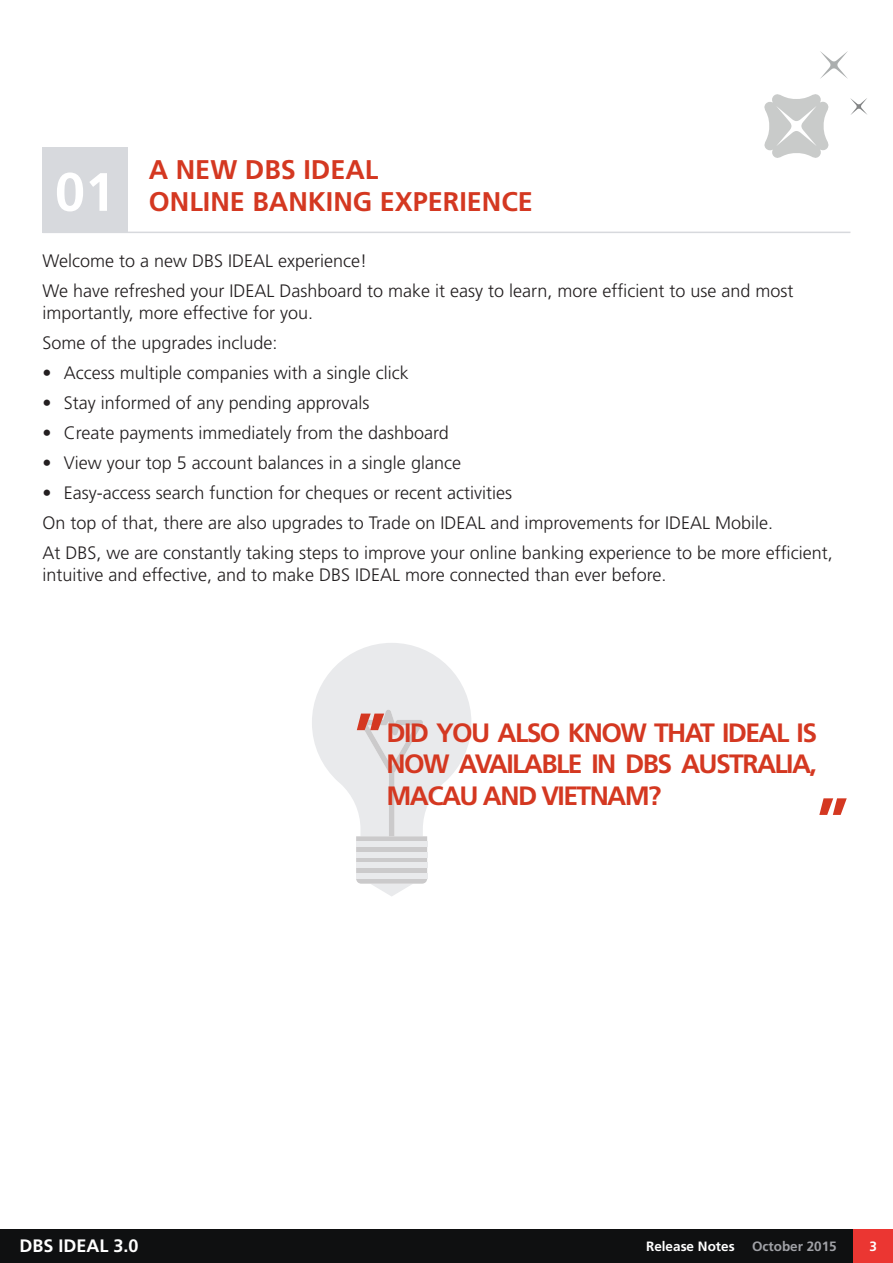
<style>
.page{position:relative;width:893px;height:1263px;background:#fff}
.page>*{position:absolute;margin:0;border:0;box-sizing:border-box;transform-origin:0 0}
.t1{font:700 66.3px "Frutiger";color:#d43821}
.t2{font:700 54px "Frutiger";color:#fff}
.t3{font:700 27px/32.4px "Frutiger";color:#d43821}
.t4{font:700 26.55px/31.8px "Frutiger";letter-spacing:-.06em;color:#d43821;text-align:justify}
.t5{font:300 18px/30.2px "Frutiger";color:#231f20}
.t6{font:700 18px "Frutiger";color:#fff}
.t7{font:700 13.5px "Frutiger";color:#fff}
.t8{font:700 13.5px "Frutiger";color:#a0a1a6}
</style>
<div class="page">
<div style="left:0;top:1230px;width:893px;height:33px;background:#0f1011"></div>
<div style="left:853px;top:1230px;width:40px;height:33px;background:#eb3632"></div>
<svg style="left:820px;top:51px;width:28px;height:28px"></svg>
<svg style="left:764px;top:94px;width:65px;height:64px"></svg>
<svg style="left:850px;top:98px;width:17px;height:17px"></svg>
<svg style="left:312px;top:643px;width:159px;height:253px"></svg>
<div style="left:43px;top:147px;width:85px;height:85px;background:#d7d9dd"></div>
<hr style="left:43px;top:232px;width:807px;height:1px;background:#d7d9dd">
<h2 class="t2" style="left:55px;top:160px;width:62px">01</h2>
<h3 class="t3" style="left:149px;top:153px;width:386px">A NEW DBS IDEAL<br>ONLINE BANKING EXPERIENCE</h3>
<p class="t5" style="left:43px;top:246px;width:752px">Welcome to a new DBS IDEAL experience!<br>We have refreshed your IDEAL Dashboard to make it easy to learn, more efficient to use and most</p>
<p class="t5" style="left:43px;top:297px;width:272px">importantly, more effective for you.<br>Some of the upgrades include:</p>
<p class="t5" style="left:43px;top:358px;width:368px">• Access multiple companies with a single click</p>
<p class="t5" style="left:43px;top:388px;width:328px">• Stay informed of any pending approvals</p>
<p class="t5" style="left:43px;top:418px;width:408px">• Create payments immediately from the dashboard</p>
<p class="t5" style="left:43px;top:448px;width:420px">• View your top 5 account balances in a single glance</p>
<p class="t5" style="left:43px;top:478px;width:792px">• Easy-access search function for cheques or recent activities<br>On top of that, there are also upgrades to Trade on IDEAL and improvements for IDEAL Mobile.<br>At DBS, we are constantly taking steps to improve your online banking experience to be more efficient,</p>
<p class="t5" style="left:43px;top:560px;width:626px">intuitive and effective, and to make DBS IDEAL more connected than ever before.</p>
<h1 class="t1" style="left:355px;top:698px;width:33px">”</h1>
<h3 class="t4" style="left:386px;top:716px;width:432px">DID YOU ALSO KNOW THAT IDEAL IS NOW AVAILABLE IN DBS AUSTRALIA, MACAU AND VIETNAM?</h3>
<h1 class="t1" style="left:817px;top:746px;width:33px">„</h1>
<p class="t6" style="left:20px;top:1235px;width:121px">DBS IDEAL 3.0</p>
<p class="t7" style="left:646px;top:1238px;width:90px">Release Notes</p>
<p class="t8" style="left:752px;top:1238px;width:86px">October 2015</p>
<p class="t7" style="left:869px;top:1238px;width:9px">3</p>
</div>
